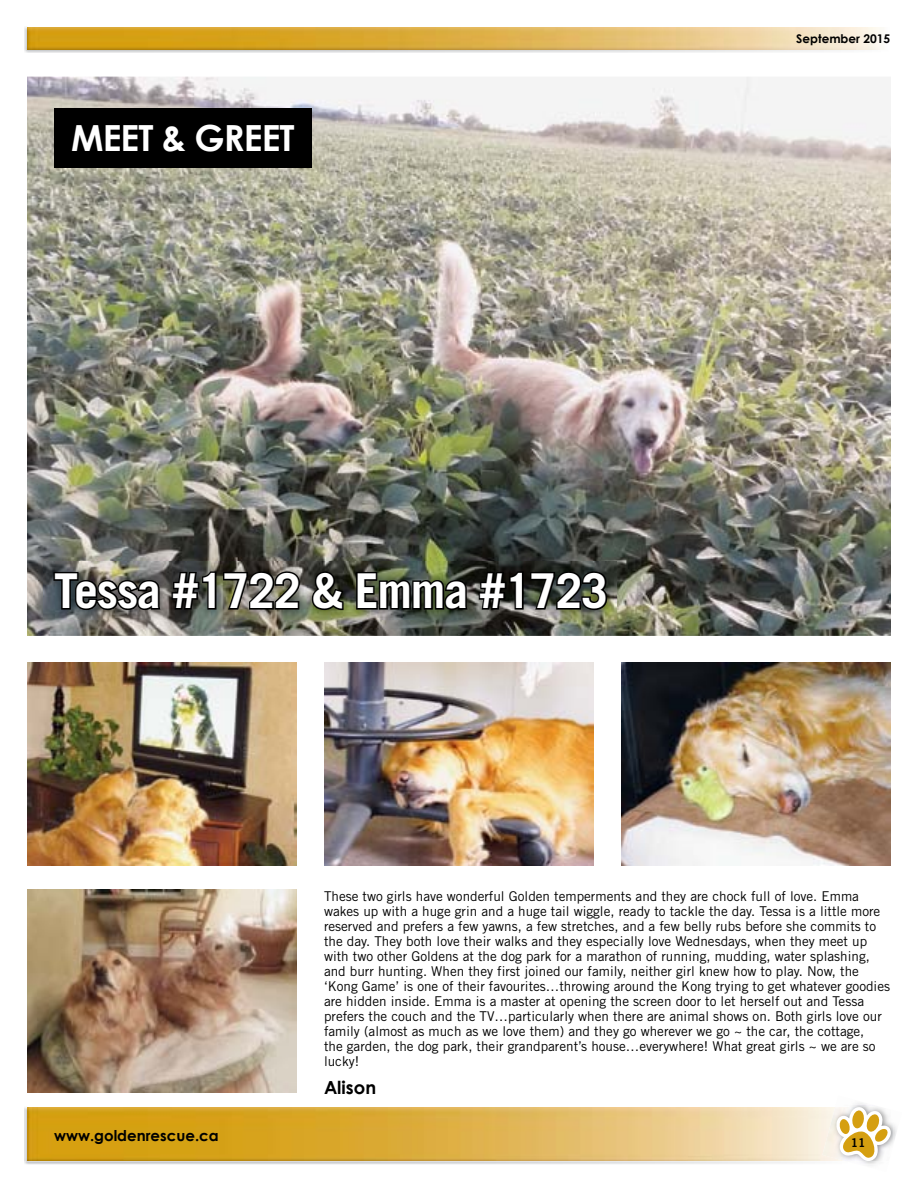
<style>
.page{position:relative;width:918px;height:1188px;background:#fff}
.page>*{position:absolute;margin:0;border:0;box-sizing:border-box;transform-origin:0 0}
.t1{font:700 48px "Trade Gothic LT Std";letter-spacing:-.025em;color:#fff}
.t2{font:700 36px "Century Gothic";letter-spacing:-.025em;color:#fff}
.t3{font:700 18px "Century Gothic";color:#000}
.t4{font:700 15px "Century Gothic";color:#000}
.t5{font:13.5px/15px "Trade Gothic LT Std";color:#000}
.t6{font:700 12px "Century Gothic";color:#000}
.t7{font:12px "Trade Gothic LT Std Bd 2";color:#000}
</style>
<div class="page">
<img style="left:24px;top:1107px;width:811px;height:55px">
<img style="left:27px;top:1107px;width:795px;height:54px">
<img style="left:27px;top:27px;width:859px;height:23px">
<img style="left:836px;top:1103px;width:61px;height:63px">
<img style="left:836px;top:1105px;width:42px;height:1px">
<img style="left:847px;top:1162px;width:42px;height:3px">
<img style="left:835px;top:1106px;width:58px;height:56px">
<img style="left:822px;top:1107px;width:14px;height:54px">
<svg style="left:836px;top:1107px;width:55px;height:54px"></svg>
<img style="left:27px;top:77px;width:864px;height:559px">
<img style="left:27px;top:663px;width:270px;height:202px">
<img style="left:324px;top:663px;width:270px;height:202px">
<img style="left:621px;top:663px;width:270px;height:202px">
<div style="left:54px;top:108px;width:258px;height:60px;background:#000"></div>
<img style="left:27px;top:890px;width:270px;height:203px">
<img style="left:44px;top:561px;width:573px;height:59px">
<svg style="left:52px;top:570px;width:110px;height:42px;background:#373836"></svg>
<svg style="left:170px;top:570px;width:131px;height:41px;background:#383932"></svg>
<svg style="left:310px;top:570px;width:35px;height:42px"></svg>
<svg style="left:355px;top:570px;width:115px;height:42px;background:#2b3024"></svg>
<svg style="left:477px;top:570px;width:132px;height:42px;background:#252822"></svg>
<h2 class="t2" style="left:71px;top:116px;width:225px">MEET &amp; GREET</h2>
<h1 class="t1" style="left:54px;top:561px;width:555px">Tessa #1722 &amp; Emma #1723</h1>
<p class="t6" style="left:796px;top:31px;width:96px">September 2015</p>
<p class="t4" style="left:54px;top:1126px;width:166px">www.goldenrescue.ca</p>
<p class="t5" style="left:324px;top:889px;width:568px">These two girls have wonderful Golden temperments and they are chock full of love. Emma wakes up with a huge grin and a huge tail wiggle, ready to tackle the day. Tessa is a little more reserved and prefers a few yawns, a few stretches, and a few belly rubs before she commits to the day. They both love their walks and they especially love Wednesdays, when they meet up with two other Goldens at the dog park for a marathon of running, mudding, water splashing, and burr hunting. When they first joined our family, neither girl knew how to play. Now, the ‘Kong Game’ is one of their favourites…throwing around the Kong trying to get whatever goodies are hidden inside. Emma is a master at opening the screen door to let herself out and Tessa prefers the couch and the TV…particularly when there are animal shows on. Both girls love our family (almost as much as we love them) and they go wherever we go ~ the car, the cottage,<br>the garden, the dog park, their grandparent’s house…everywhere! What great girls ~ we are so lucky!</p>
<h3 class="t3" style="left:324px;top:1076px;width:54px">Alison</h3>
<p class="t7" style="left:851px;top:1136px;width:16px">11</p>
</div>
